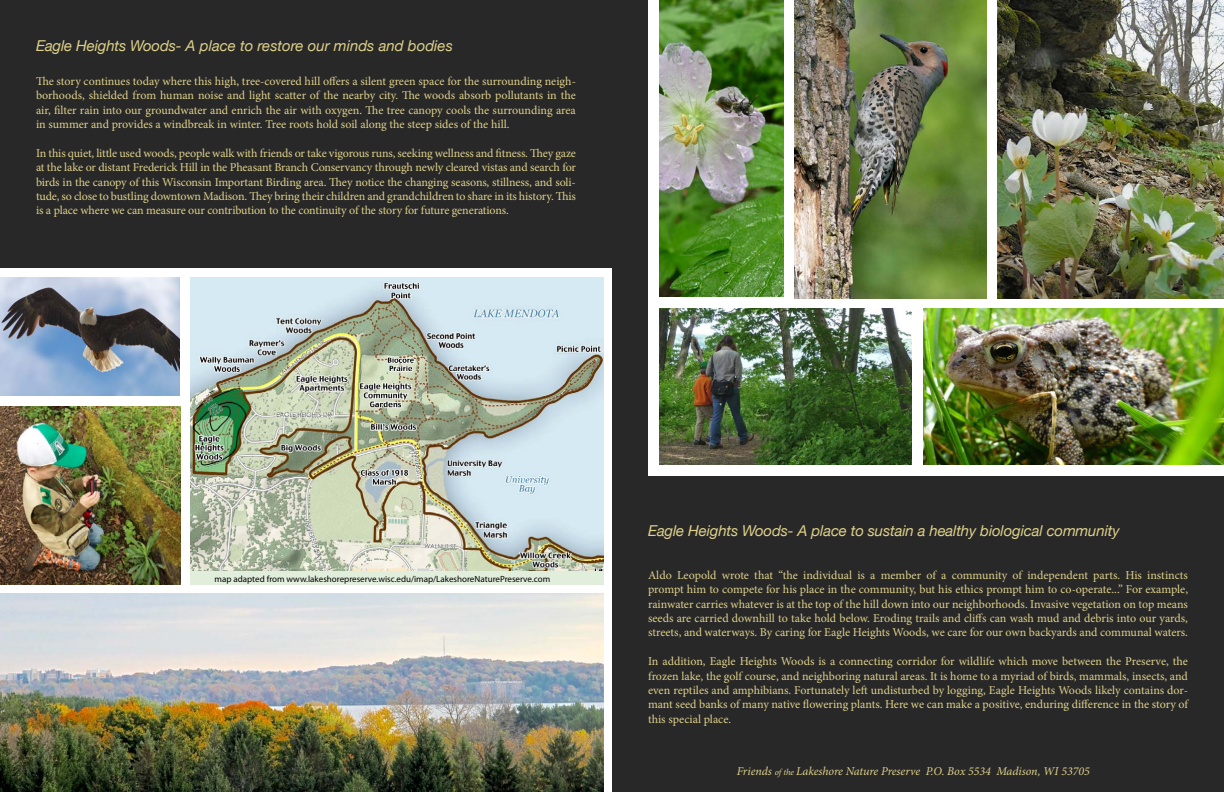
<style>
.page{position:relative;width:1224px;height:792px;background:#fff}
.page>*{position:absolute;margin:0;border:0;box-sizing:border-box;transform-origin:0 0}
.t1{font:italic 15px "Helvetica Neue";letter-spacing:-.01em;color:#ddd189}
.t2{font:12px/14.4px "Minion Pro";letter-spacing:-.005em;color:#ddd189;text-align:justify}
.t3{font:italic 12px "Minion Pro";letter-spacing:-.005em;color:#ddd189}
.t4{font:9px "Myriad Pro";color:#000}
.s1{font-size:9px}
</style>
<div class="page">
<div style="left:0;top:0;width:622px;height:267px;background:#292829"></div>
<div style="left:612px;top:476px;width:612px;height:316px;background:#292829"></div>
<img style="left:0;top:594px;width:603px;height:198px">
<img style="left:998px;top:0;width:226px;height:298px">
<div style="left:612px;top:0;width:36px;height:484px;background:#292829"></div>
<div style="left:190px;top:566px;width:413px;height:19px;background:#e1eedc"></div>
<img style="left:659px;top:0;width:125px;height:297px">
<img style="left:659px;top:309px;width:252px;height:155px">
<img style="left:924px;top:309px;width:300px;height:155px">
<img style="left:0;top:406px;width:180px;height:179px">
<img style="left:0;top:278px;width:180px;height:118px">
<img style="left:795px;top:0;width:192px;height:298px">
<img style="left:190px;top:278px;width:413px;height:292px">
<p class="t1" style="left:36px;top:35px;width:418px">Eagle Heights Woods- A place to restore our minds and bodies</p>
<p class="t2" style="left:36px;top:74px;width:542px">The story continues today where this high, tree-covered hill offers a silent green space for the surrounding neigh&shy;borhoods, shielded from human noise and light scatter of the nearby city. The woods absorb pollutants in the air, filter rain into our groundwater and enrich the air with oxygen. The tree canopy cools the surrounding area in summer and provides a windbreak in winter. Tree roots hold soil along the steep sides of the hill.</p>
<p class="t2" style="left:36px;top:146px;width:542px">In this quiet, little used woods, people walk with friends or take vigorous runs, seeking wellness and fitness. They gaze at the lake or distant Frederick Hill in the Pheasant Branch Conservancy through newly cleared vistas and search for birds in the canopy of this Wisconsin Important Birding area. They notice the changing seasons, stillness, and soli&shy;tude, so close to bustling downtown Madison. They bring their children and grandchildren to share in its history. This is a place where we can measure our contribution to the continuity of the story for future generations.</p>
<p class="t4" style="left:215px;top:573px;width:337px">map adapted from www.lakeshorepreserve.wisc.edu/imap/LakeshoreNaturePreserve.com</p>
<p class="t1" style="left:648px;top:519px;width:473px">Eagle Heights Woods- A place to sustain a healthy biological community</p>
<p class="t2" style="left:648px;top:568px;width:542px">Aldo Leopold wrote that “the individual is a member of a community of independent parts. His instincts prompt him to compete for his place in the community, but his ethics prompt him to co-operate...” For example, rainwater carries whatever is at the top of the hill down into our neighborhoods. Invasive vegetation on top means seeds are carried downhill to take hold below. Eroding trails and cliffs can wash mud and debris into our yards, streets, and waterways. By caring for Eagle Heights Woods, we care for our own backyards and communal waters.</p>
<p class="t2" style="left:648px;top:654px;width:542px">In addition, Eagle Heights Woods is a connecting corridor for wildlife which move between the Preserve, the frozen lake, the golf course, and neighboring natural areas. It is home to a myriad of birds, mammals, insects, and even reptiles and amphibians. Fortunately left undisturbed by logging, Eagle Heights Woods likely contains dor&shy;mant seed banks of many native flowering plants. Here we can make a positive, enduring difference in the story of this special place.</p>
<p class="t3" style="left:737px;top:763px;width:355px">Friends <span class="s1">of the</span> Lakeshore Nature Preserve P.O. Box 5534 Madison, WI 53705</p>
</div>
